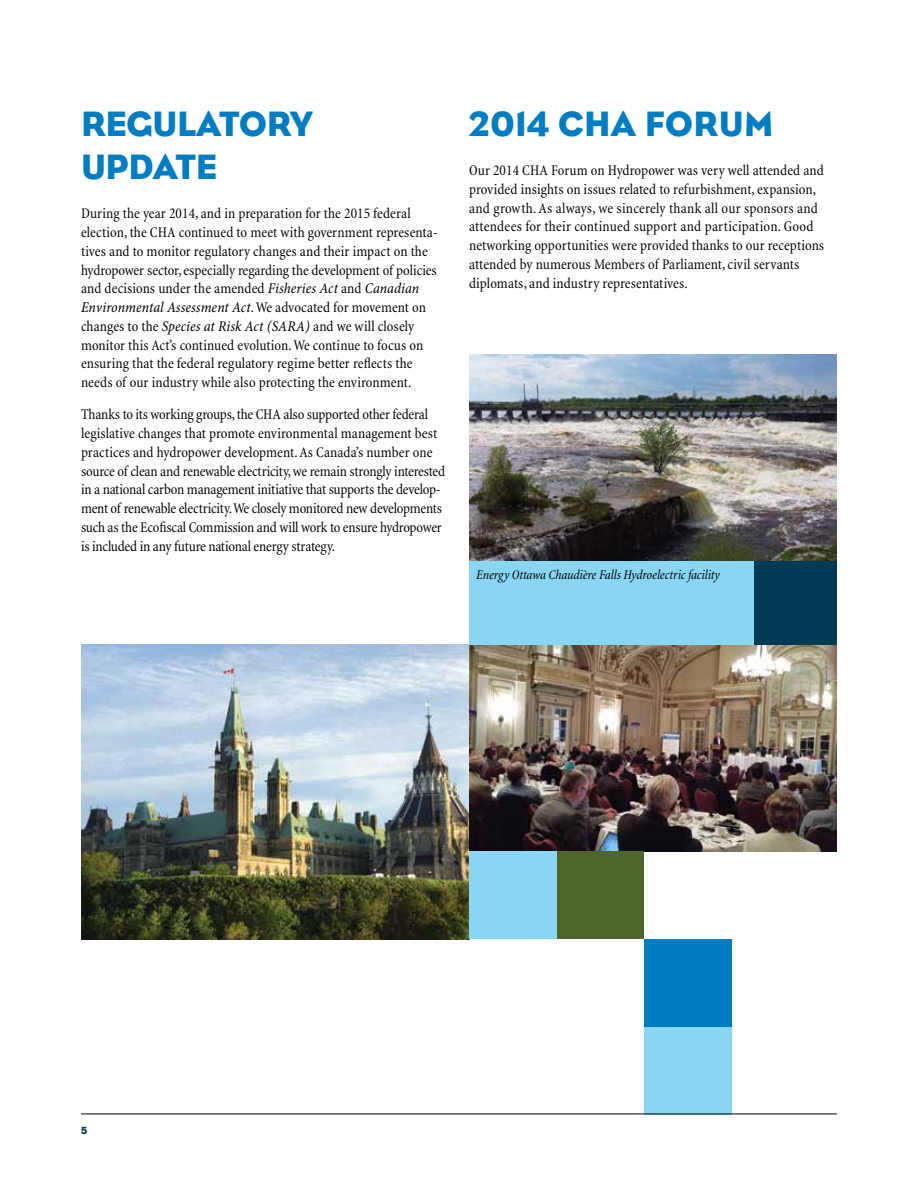
<style>
.page{position:relative;width:918px;height:1188px;background:#fff}
.page>*{position:absolute;margin:0;border:0;box-sizing:border-box;transform-origin:0 0}
.t1{font:36px/43.2px "Bureau Eagle";letter-spacing:-.01em;color:#007cc3}
.t2{font:36px "Bureau Eagle";letter-spacing:.01em;color:#007cc3}
.t3{font:condensed 15px/18.8px "Minion";color:#000}
.t4{font:italic condensed 15px "Minion Pro";color:#000}
.t5{font:italic condensed 13.5px "Minion";letter-spacing:-.005em;color:#000}
.t6{font:10.5px "Bureau Eagle";color:#023955}
.s1{font-family:"Minion Pro";font-style:italic}
.s2{font-family:"Minion";font-style:normal}
</style>
<div class="page">
<div style="left:644px;top:1027px;width:88px;height:87px;background:#89d6f2"></div>
<img style="left:81px;top:645px;width:388px;height:294px">
<img style="left:469px;top:354px;width:368px;height:207px">
<img style="left:469px;top:645px;width:368px;height:207px">
<div style="left:754px;top:561px;width:83px;height:84px;background:#023955"></div>
<div style="left:469px;top:561px;width:285px;height:84px;background:#89d6f2"></div>
<div style="left:644px;top:939px;width:88px;height:88px;background:#007cc3"></div>
<div style="left:557px;top:852px;width:87px;height:87px;background:#50652e"></div>
<div style="left:469px;top:852px;width:88px;height:87px;background:#89d6f2"></div>
<hr style="left:81px;top:1114px;width:756px;height:1px;background:#000">
<h1 class="t1" style="left:81px;top:102px;width:233px">REGULATORY<br>UPDATE</h1>
<p class="t3" style="left:81px;top:205px;width:358px">During the year 2014, and in preparation for the 2015 federal election, the CHA continued to meet with government representa&shy;tives and to monitor regulatory changes and their impact on the hydropower sector, especially regarding the development of policies and decisions under the amended <span class="s1">Fisheries Act</span> and <span class="s1">Canadian</span></p>
<p class="t4" style="left:81px;top:297px;width:346px">Environmental Assessment Act<span class="s2">. We advocated for movement on</span></p>
<p class="t3" style="left:81px;top:317px;width:344px">changes to the <span class="s1">Species at Risk Act (SARA)</span> and we will closely monitor this Act’s continued evolution. We continue to focus on ensuring that the federal regulatory regime better reflects the needs of our industry while also protecting the environment.</p>
<p class="t3" style="left:81px;top:406px;width:366px">Thanks to its working groups, the CHA also supported other federal legislative changes that promote environmental management best practices and hydropower development. As Canada’s number one source of clean and renewable electricity, we remain strongly interested in a national carbon management initiative that supports the develop&shy;ment of renewable electricity. We closely monitored new developments such as the Ecofiscal Commission and will work to ensure hydropower is included in any future national energy strategy.</p>
<h1 class="t2" style="left:469px;top:103px;width:306px">2014 CHA FORUM</h1>
<p class="t3" style="left:469px;top:161px;width:357px">Our 2014 CHA Forum on Hydropower was very well attended and provided insights on issues related to refurbishment, expansion, and growth. As always, we sincerely thank all our sponsors and attendees for their continued support and participation. Good networking opportunities were provided thanks to our receptions attended by numerous Members of Parliament, civil servants diplomats, and industry representatives.</p>
<p class="t5" style="left:476px;top:568px;width:245px">Energy Ottawa Chaudière Falls Hydroelectric facility</p>
<p class="t6" style="left:81px;top:1124px;width:8px">5</p>
</div>
